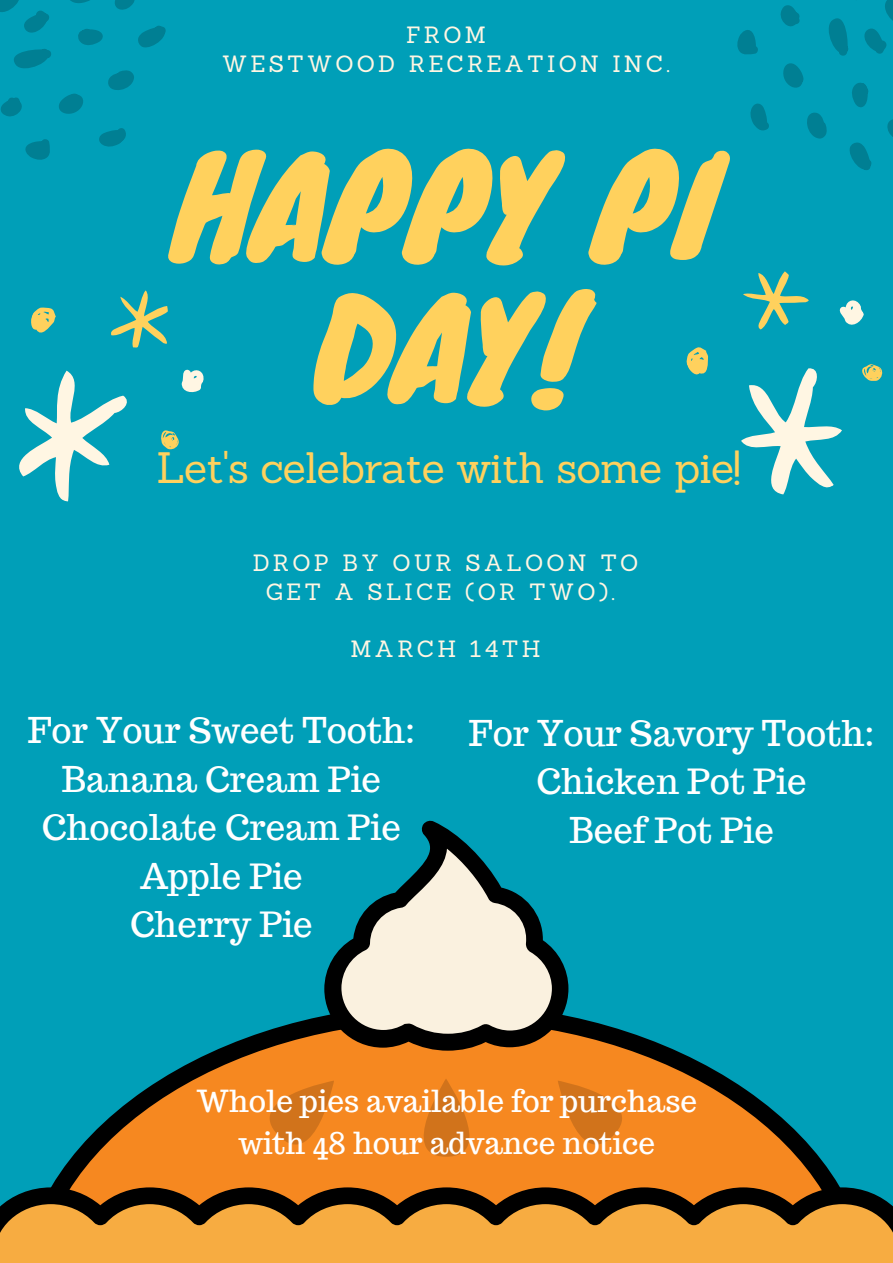
<style>
.page{position:relative;width:893px;height:1263px;background:#009fb8}
.page>*{position:absolute;margin:0;border:0;box-sizing:border-box;transform-origin:0 0}
.t1{font:132.45px/141.2px "Knewave";color:#ffd15d;text-align:center}
.t2{font:42.83px "Sanchez";letter-spacing:-.02em;color:#ffd15d}
.t3{font:34.72px/48.4px "Trocchi";color:#fff;text-align:center}
.t4{font:29.78px/41.6px "Trocchi";color:#fff;text-align:center}
.t5{font:22.95px/28.7px "Sanchez";letter-spacing:.14em;color:#fff6e3;text-align:center}
</style>
<div class="page">
<svg style="left:51px;top:1015px;width:789px;height:172px;fill:#f68820"></svg>
<svg style="left:0;top:1187px;width:893px;height:76px;background:#b77e2f"></svg>
<svg style="left:396px;top:1078px;width:103px;height:79px;background:#eb811e"></svg>
<svg style="left:558px;top:1080px;width:93px;height:93px;background:#eb811e"></svg>
<svg style="left:241px;top:1080px;width:93px;height:93px;background:#eb811e"></svg>
<svg style="left:324px;top:820px;width:244px;height:231px"></svg>
<svg style="left:0;top:0;width:166px;height:160px"></svg>
<svg style="left:737px;top:0;width:156px;height:170px"></svg>
<svg style="left:19px;top:290px;width:185px;height:212px"></svg>
<svg style="left:743px;top:271px;width:66px;height:59px"></svg>
<svg style="left:839px;top:300px;width:25px;height:25px"></svg>
<svg style="left:686px;top:347px;width:22px;height:28px"></svg>
<svg style="left:741px;top:364px;width:142px;height:131px"></svg>
<p class="t5" style="left:222px;top:21px;width:449px">FROM<br>WESTWOOD RECREATION INC.</p>
<h1 class="t1" style="left:173px;top:131px;width:550px">HAPPY PI<br>DAY!</h1>
<p class="t2" style="left:156px;top:440px;width:586px">Let's celebrate with some pie!</p>
<p class="t5" style="left:253px;top:548px;width:387px">DROP BY OUR SALOON TO<br>GET A SLICE (OR TWO).</p>
<p class="t5" style="left:351px;top:634px;width:191px">MARCH 14TH</p>
<p class="t3" style="left:28px;top:706px;width:389px">For Your Sweet Tooth:<br>Banana Cream Pie<br>Chocolate Cream Pie<br>Apple Pie<br>Cherry Pie</p>
<p class="t3" style="left:469px;top:709px;width:407px">For Your Savory Tooth:<br>Chicken Pot Pie<br>Beef Pot Pie</p>
<p class="t4" style="left:196px;top:1080px;width:502px">Whole pies available for purchase with 48 hour advance notice</p>
</div>
